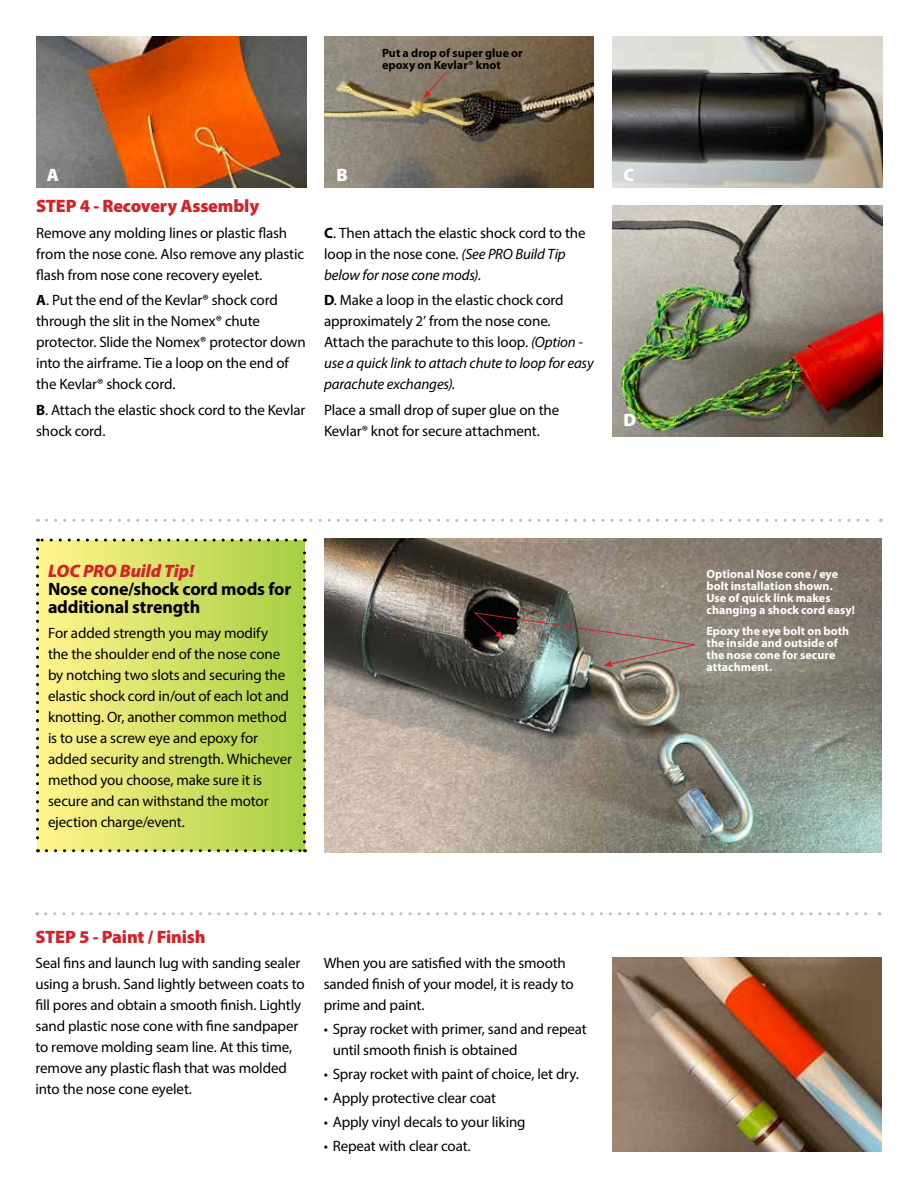
<style>
.page{position:relative;width:918px;height:1188px;background:#fff}
.page>*{position:absolute;margin:0;border:0;box-sizing:border-box;transform-origin:0 0}
.t1{font:700 18px/18px "Myriad Pro";letter-spacing:-.01em;color:#000}
.t2{font:900 18px "Myriad Pro";letter-spacing:-.01em;color:#d2232a}
.t3{font:italic 900 18px "Myriad Pro";letter-spacing:-.01em;color:#d2232a}
.t4{font:900 18px "Myriad Pro";color:#fff}
.t5{font:15px/21px "Myriad Pro";letter-spacing:-.01em;color:#000}
.t6{font:700 12px/12px "Myriad Pro";letter-spacing:.005em;color:#fff}
.t7{font:700 12px/12px "Myriad Pro";letter-spacing:.005em;color:#000}
.s1{font-weight:700}
.s2{font-style:italic}
</style>
<div class="page">
<img style="left:36px;top:36px;width:270px;height:152px">
<img style="left:612px;top:206px;width:270px;height:230px">
<img style="left:324px;top:36px;width:270px;height:152px">
<img style="left:612px;top:36px;width:270px;height:152px">
<img style="left:324px;top:539px;width:558px;height:313px">
<img style="left:612px;top:957px;width:270px;height:195px">
<svg style="left:46px;top:519px;width:835px;height:3px"></svg>
<div style="left:38px;top:540px;width:266px;height:311px;background:linear-gradient(to right,#fff58d,#a7ce43)"></div>
<svg style="left:36px;top:549px;width:3px;height:303px"></svg>
<svg style="left:46px;top:849px;width:259px;height:3px"></svg>
<svg style="left:303px;top:539px;width:3px;height:303px"></svg>
<svg style="left:38px;top:539px;width:258px;height:3px"></svg>
<img style="left:473px;top:612px;width:226px;height:55px">
<svg style="left:46px;top:912px;width:834px;height:3px"></svg>
<svg style="left:423px;top:72px;width:24px;height:27px"></svg>
<p class="t7" style="left:382px;top:47px;width:142px">Put a drop of super glue or epoxy on Kevlar® knot</p>
<p class="t4" style="left:47px;top:163px;width:14px">A</p>
<p class="t4" style="left:337px;top:163px;width:13px">B</p>
<p class="t4" style="left:623px;top:163px;width:12px">C</p>
<p class="t2" style="left:36px;top:194px;width:225px">STEP 4 - Recovery Assembly</p>
<p class="t5" style="left:36px;top:222px;width:269px">Remove any molding lines or plastic flash from the nose cone. Also remove any plastic flash from nose cone recovery eyelet.</p>
<p class="t5" style="left:36px;top:289px;width:271px"><span class="s1">A</span>. Put the end of the Kevlar® shock cord through the slit in the Nomex® chute protector. Slide the Nomex® protector down into the airframe. Tie a loop on the end of the Kevlar® shock cord.</p>
<p class="t5" style="left:36px;top:399px;width:271px"><span class="s1">B</span>. Attach the elastic shock cord to the Kevlar shock cord.</p>
<p class="t5" style="left:324px;top:222px;width:263px"><span class="s1">C</span>. Then attach the elastic shock cord to the loop in the nose cone. <span class="s2">(See PRO Build Tip below for nose cone mods).</span></p>
<p class="t5" style="left:324px;top:289px;width:271px"><span class="s1">D</span>. Make a loop in the elastic chock cord approximately 2’ from the nose cone.<br>Attach the parachute to this loop. <span class="s2">(Option - use a quick link to attach chute to loop for easy parachute exchanges).</span></p>
<p class="t5" style="left:324px;top:399px;width:237px">Place a small drop of super glue on the<br>Kevlar® knot for secure attachment.</p>
<p class="t4" style="left:623px;top:408px;width:14px">D</p>
<p class="t3" style="left:48px;top:559px;width:148px">LOC PRO Build Tip!</p>
<p class="t1" style="left:48px;top:579px;width:245px">Nose cone/shock cord mods for additional strength</p>
<p class="t5" style="left:48px;top:623px;width:246px">For added strength you may modify the the shoulder end of the nose cone by notching two slots and securing the elastic shock cord in/out of each lot and knotting. Or, another common method is to use a screw eye and epoxy for added security and strength. Whichever method you choose, make sure it is secure and can withstand the motor ejection charge/event.</p>
<p class="t2" style="left:36px;top:925px;width:172px">STEP 5 - Paint / Finish</p>
<p class="t5" style="left:36px;top:953px;width:271px">Seal fins and launch lug with sanding sealer using a brush. Sand lightly between coats to fill pores and obtain a smooth finish. Lightly sand plastic nose cone with fine sandpaper to remove molding seam line. At this time, remove any plastic flash that was molded into the nose cone eyelet.</p>
<p class="t5" style="left:324px;top:953px;width:251px">When you are satisfied with the smooth sanded finish of your model, it is ready to prime and paint.</p>
<p class="t5" style="left:333px;top:1019px;width:256px;text-indent:-9px">• Spray rocket with primer, sand and repeat until smooth finish is obtained</p>
<p class="t5" style="left:324px;top:1064px;width:257px">• Spray rocket with paint of choice, let dry.</p>
<p class="t5" style="left:324px;top:1088px;width:174px">• Apply protective clear coat</p>
<p class="t5" style="left:324px;top:1112px;width:203px">• Apply vinyl decals to your liking</p>
<p class="t5" style="left:324px;top:1136px;width:148px">• Repeat with clear coat.</p>
<p class="t6" style="left:707px;top:567px;width:150px">Optional Nose cone / eye bolt installation shown.<br>Use of quick link makes changing a shock cord easy!</p>
<p class="t6" style="left:707px;top:624px;width:144px">Epoxy the eye bolt on both the inside and outside of the nose cone for secure attachment.</p>
</div>
